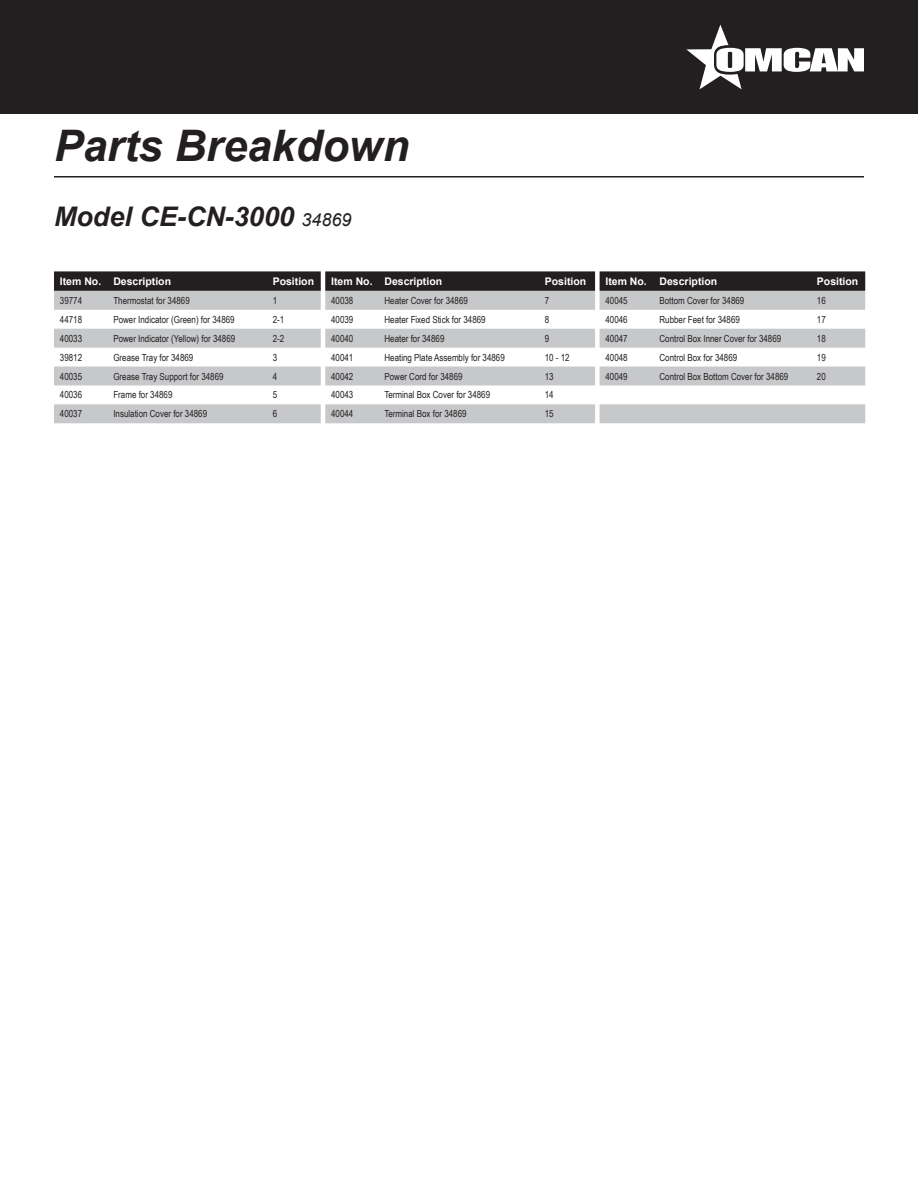
<style>
.page{position:relative;width:918px;height:1188px;background:#fff}
.page>*{position:absolute;margin:0;border:0;box-sizing:border-box;transform-origin:0 0}
.t1{font:italic 700 43.5px "Arial";color:#231f20}
.t2{font:italic 700 27px "Arial";color:#231f20}
.t3{font:700 10.5px "Arial";color:#fff}
.t4{font:9.75px "Arial Narrow";color:#231f20}
.s1{font-weight:400;font-size:18px}
</style>
<div class="page">
<div style="left:0;top:0;width:918px;height:114px;background:#231f20"></div>
<svg style="left:686px;top:25px;width:178px;height:64px"></svg>
<hr style="left:54px;top:176px;width:810px;height:2px;background:#231f20">
<svg style="left:54px;top:271px;width:811px;height:20px;background:#2b2829"></svg>
<svg style="left:54px;top:291px;width:811px;height:132px;fill:#c7c8ca"></svg>
<p class="t1" style="left:54px;top:116px;width:357px">Parts Breakdown</p>
<p class="t2" style="left:54px;top:199px;width:299px">Model CE-CN-3000 <span class="s1">34869</span></p>
<p class="t3" style="left:60px;top:274px;width:43px">Item No.</p>
<p class="t3" style="left:113px;top:274px;width:59px">Description</p>
<p class="t3" style="left:273px;top:274px;width:43px">Position</p>
<p class="t3" style="left:331px;top:274px;width:43px">Item No.</p>
<p class="t3" style="left:384px;top:274px;width:59px">Description</p>
<p class="t3" style="left:545px;top:274px;width:43px">Position</p>
<p class="t3" style="left:605px;top:274px;width:43px">Item No.</p>
<p class="t3" style="left:660px;top:274px;width:59px">Description</p>
<p class="t3" style="left:817px;top:274px;width:43px">Position</p>
<p class="t4" style="left:60px;top:293px;width:24px">39774</p>
<p class="t4" style="left:113px;top:293px;width:78px">Thermostat for 34869</p>
<p class="t4" style="left:273px;top:293px;width:6px">1</p>
<p class="t4" style="left:331px;top:293px;width:24px">40038</p>
<p class="t4" style="left:384px;top:293px;width:85px">Heater Cover for 34869</p>
<p class="t4" style="left:545px;top:293px;width:6px">7</p>
<p class="t4" style="left:605px;top:293px;width:24px">40045</p>
<p class="t4" style="left:660px;top:293px;width:86px">Bottom Cover for 34869</p>
<p class="t4" style="left:817px;top:293px;width:10px">16</p>
<p class="t4" style="left:60px;top:312px;width:24px">44718</p>
<p class="t4" style="left:113px;top:312px;width:123px">Power Indicator (Green) for 34869</p>
<p class="t4" style="left:273px;top:312px;width:13px">2-1</p>
<p class="t4" style="left:331px;top:312px;width:24px">40039</p>
<p class="t4" style="left:384px;top:312px;width:103px">Heater Fixed Stick for 34869</p>
<p class="t4" style="left:545px;top:312px;width:6px">8</p>
<p class="t4" style="left:605px;top:312px;width:24px">40046</p>
<p class="t4" style="left:660px;top:312px;width:82px">Rubber Feet for 34869</p>
<p class="t4" style="left:817px;top:312px;width:10px">17</p>
<p class="t4" style="left:60px;top:331px;width:24px">40033</p>
<p class="t4" style="left:113px;top:331px;width:123px">Power Indicator (Yellow) for 34869</p>
<p class="t4" style="left:273px;top:331px;width:13px">2-2</p>
<p class="t4" style="left:331px;top:331px;width:24px">40040</p>
<p class="t4" style="left:384px;top:331px;width:62px">Heater for 34869</p>
<p class="t4" style="left:545px;top:331px;width:6px">9</p>
<p class="t4" style="left:605px;top:331px;width:24px">40047</p>
<p class="t4" style="left:660px;top:331px;width:123px">Control Box Inner Cover for 34869</p>
<p class="t4" style="left:817px;top:331px;width:10px">18</p>
<p class="t4" style="left:60px;top:350px;width:24px">39812</p>
<p class="t4" style="left:113px;top:350px;width:82px">Grease Tray for 34869</p>
<p class="t4" style="left:273px;top:350px;width:6px">3</p>
<p class="t4" style="left:331px;top:350px;width:24px">40041</p>
<p class="t4" style="left:384px;top:350px;width:122px">Heating Plate Assembly for 34869</p>
<p class="t4" style="left:545px;top:350px;width:26px">10 - 12</p>
<p class="t4" style="left:605px;top:350px;width:24px">40048</p>
<p class="t4" style="left:660px;top:350px;width:79px">Control Box for 34869</p>
<p class="t4" style="left:817px;top:350px;width:10px">19</p>
<p class="t4" style="left:60px;top:369px;width:24px">40035</p>
<p class="t4" style="left:113px;top:369px;width:112px">Grease Tray Support for 34869</p>
<p class="t4" style="left:273px;top:369px;width:6px">4</p>
<p class="t4" style="left:331px;top:369px;width:24px">40042</p>
<p class="t4" style="left:384px;top:369px;width:80px">Power Cord for 34869</p>
<p class="t4" style="left:545px;top:369px;width:10px">13</p>
<p class="t4" style="left:605px;top:369px;width:24px">40049</p>
<p class="t4" style="left:660px;top:369px;width:130px">Control Box Bottom Cover for 34869</p>
<p class="t4" style="left:817px;top:369px;width:10px">20</p>
<p class="t4" style="left:60px;top:388px;width:24px">40036</p>
<p class="t4" style="left:113px;top:388px;width:61px">Frame for 34869</p>
<p class="t4" style="left:273px;top:388px;width:6px">5</p>
<p class="t4" style="left:331px;top:388px;width:24px">40043</p>
<p class="t4" style="left:384px;top:388px;width:107px">Terminal Box Cover for 34869</p>
<p class="t4" style="left:545px;top:388px;width:10px">14</p>
<p class="t4" style="left:60px;top:407px;width:24px">40037</p>
<p class="t4" style="left:113px;top:407px;width:95px">Insulation Cover for 34869</p>
<p class="t4" style="left:273px;top:407px;width:6px">6</p>
<p class="t4" style="left:331px;top:407px;width:24px">40044</p>
<p class="t4" style="left:384px;top:407px;width:84px">Terminal Box for 34869</p>
<p class="t4" style="left:545px;top:407px;width:10px">15</p>
</div>
